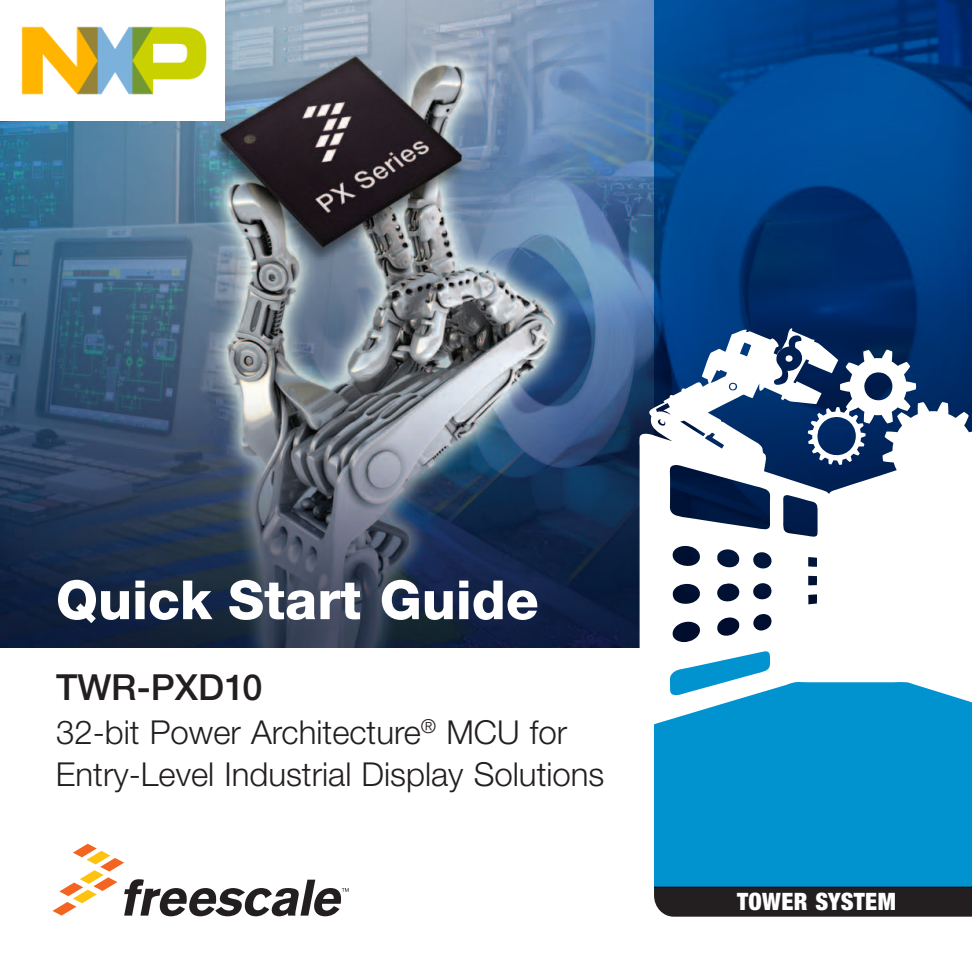
<style>
.page{position:relative;width:972px;height:972px;background:#fff}
.page>*{position:absolute;margin:0;border:0;box-sizing:border-box;transform-origin:0 0}
.t1{font:800 54px "Helvetica Neue LT Pro";color:#fff}
.t2{font:500 36px "Helvetica Neue LT Pro";color:#231f20}
.t3{font:300 33px/42px "Helvetica Neue LT Pro";color:#231f20}
.t4{font:900 condensed 24px "Helvetica Neue LT Pro";letter-spacing:.02em;color:#fff}
</style>
<div class="page">
<img style="left:0;top:0;width:654px;height:648px">
<svg style="left:654px;top:887px;width:318px;height:30px;background:#262324"></svg>
<svg style="left:654px;top:0;width:318px;height:887px;background:#005b9e"></svg>
<svg style="left:639px;top:328px;width:333px;height:400px"></svg>
<svg style="left:808px;top:349px;width:108px;height:116px"></svg>
<svg style="left:785px;top:355px;width:8px;height:8px"></svg>
<svg style="left:729px;top:383px;width:8px;height:7px"></svg>
<svg style="left:777px;top:505px;width:195px;height:173px"></svg>
<svg style="left:53px;top:844px;width:296px;height:72px"></svg>
<img style="left:0;top:0;width:225px;height:120px">
<h1 class="t1" style="left:56px;top:568px;width:484px">Quick Start Guide</h1>
<p class="t2" style="left:56px;top:665px;width:208px">TWR-PXD10</p>
<p class="t3" style="left:56px;top:710px;width:550px">32-bit Power Architecture<sup>®</sup> MCU for<br>Entry-Level Industrial Display Solutions</p>
<p class="t4" style="left:737px;top:888px;width:160px">TOWER SYSTEM</p>
</div>
